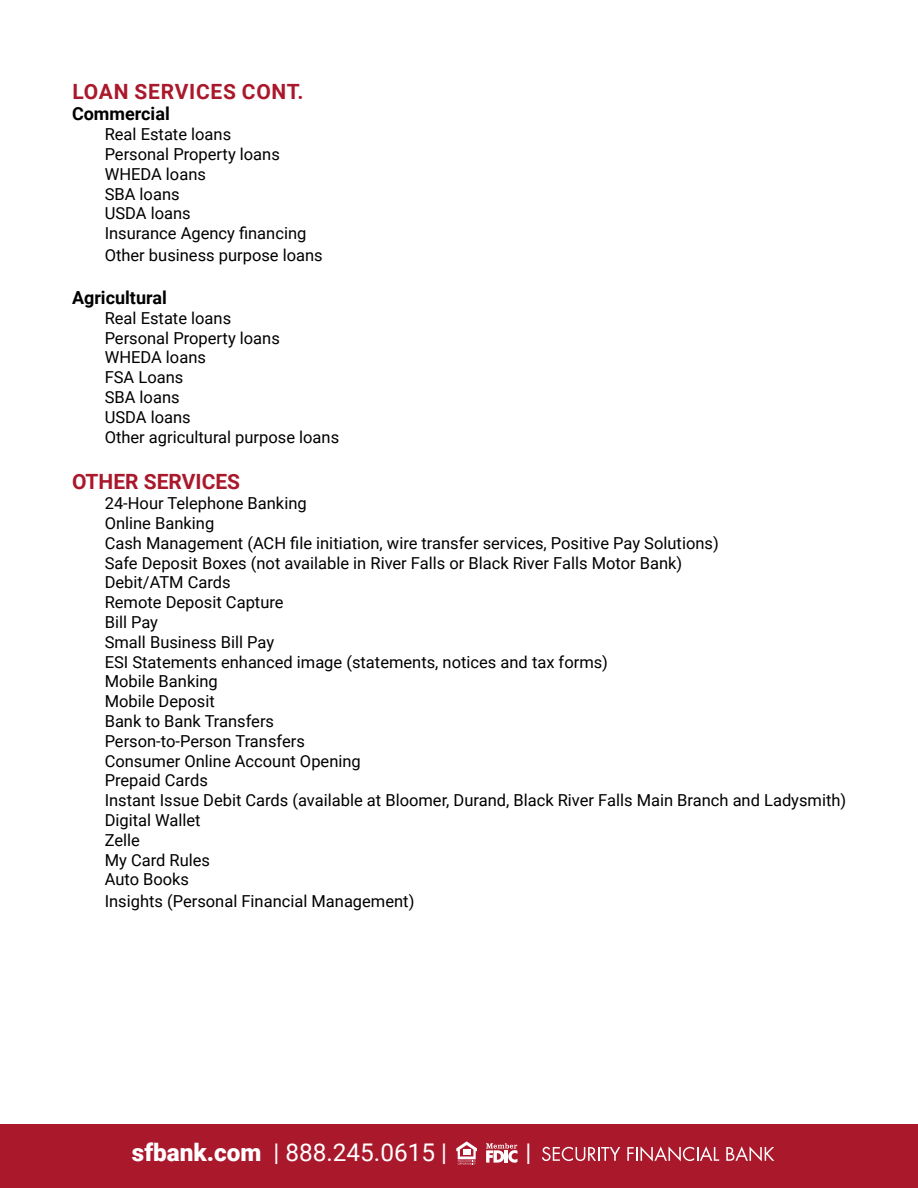
<style>
.page{position:relative;width:918px;height:1188px;background:#fff}
.page>*{position:absolute;margin:0;border:0;box-sizing:border-box;transform-origin:0 0}
.t1{font:24.3px "Roboto";color:#fff}
.t2{font:700 21px "Roboto";letter-spacing:.035em;color:#aa182c}
.t3{font:700 21px "Roboto";letter-spacing:.01em;color:#aa182c}
.t4{font:700 18px "Roboto";color:#000}
.t5{font:16.5px/19.8px "Roboto";color:#000}
.s1{font-weight:900}
</style>
<div class="page">
<div style="left:0;top:1124px;width:918px;height:64px;background:#aa182c"></div>
<svg style="left:486px;top:1143px;width:31px;height:20px"></svg>
<svg style="left:456px;top:1141px;width:21px;height:24px"></svg>
<svg style="left:542px;top:1147px;width:78px;height:14px"></svg>
<svg style="left:627px;top:1146px;width:92px;height:15px"></svg>
<svg style="left:726px;top:1146px;width:48px;height:15px"></svg>
<p class="t2" style="left:72px;top:77px;width:233px">LOAN SERVICES CONT.</p>
<p class="t4" style="left:72px;top:101px;width:99px">Commercial</p>
<p class="t5" style="left:105px;top:124px;width:203px">Real Estate loans<br>Personal Property loans<br>WHEDA loans<br>SBA loans<br>USDA loans<br>Insurance Agency financing</p>
<p class="t5" style="left:105px;top:244px;width:220px">Other business purpose loans</p>
<p class="t4" style="left:72px;top:285px;width:96px">Agricultural</p>
<p class="t5" style="left:105px;top:307px;width:236px">Real Estate loans<br>Personal Property loans<br>WHEDA loans<br>FSA Loans<br>SBA loans<br>USDA loans<br>Other agricultural purpose loans</p>
<p class="t3" style="left:72px;top:467px;width:170px">OTHER SERVICES</p>
<p class="t5" style="left:105px;top:493px;width:743px">24-Hour Telephone Banking<br>Online Banking<br>Cash Management (ACH file initiation, wire transfer services, Positive Pay Solutions)<br>Safe Deposit Boxes (not available in River Falls or Black River Falls Motor Bank)<br>Debit/ATM Cards<br>Remote Deposit Capture<br>Bill Pay<br>Small Business Bill Pay<br>ESI Statements enhanced image (statements, notices and tax forms)<br>Mobile Banking<br>Mobile Deposit<br>Bank to Bank Transfers<br>Person-to-Person Transfers<br>Consumer Online Account Opening<br>Prepaid Cards<br>Instant Issue Debit Cards (available at Bloomer, Durand, Black River Falls Main Branch and Ladysmith)<br>Digital Wallet<br>Zelle<br>My Card Rules<br>Auto Books</p>
<p class="t5" style="left:105px;top:891px;width:311px">Insights (Personal Financial Management)</p>
<h1 class="t1" style="left:132px;top:1135px;width:317px"><span class="s1">sfbank.com</span> | 888.245.0615 |</h1>
<h1 class="t1" style="left:525px;top:1135px;width:7px">|</h1>
</div>
